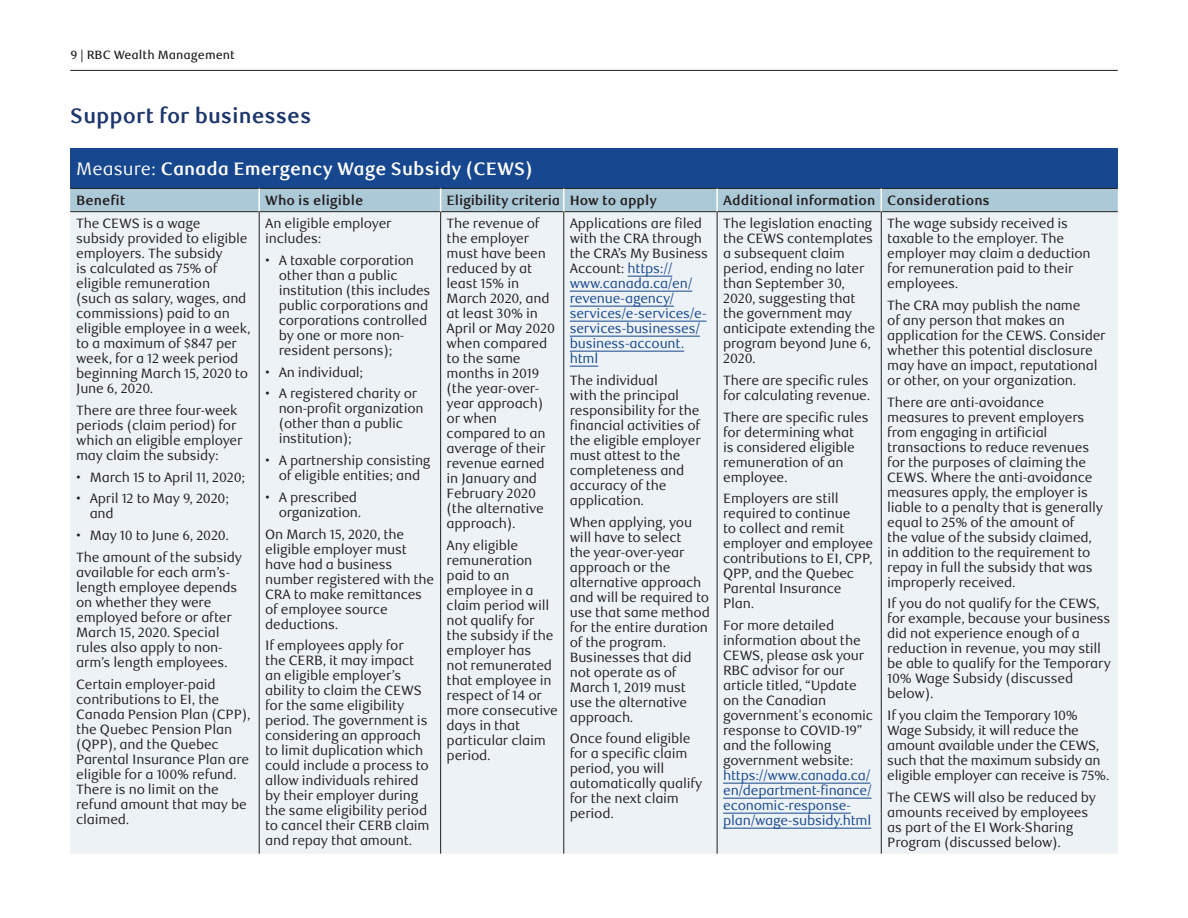
<style>
.page{position:relative;width:1188px;height:918px;background:#fff}
.page>*{position:absolute;margin:0;border:0;box-sizing:border-box;transform-origin:0 0}
.t1{font:700 21px "RBC Text";color:#1c366c}
.t2{font:700 18px "RBC Text";color:#fff}
.t3{font:13.5px/15px "RBC Text";letter-spacing:-.015em;color:#231f20}
.t4{font:13.5px/15px "RBC Text";letter-spacing:-.015em;color:#16468d}
.t5{font:700 13.5px "RBC Text";color:#231f20}
.t6{font:500 12px "RBC Text";color:#231f20}
.s1{font-weight:400}
.s2{color:#231f20}
</style>
<div class="page">
<hr style="left:70px;top:70px;width:1048px;height:1px;background:#231f20">
<div style="left:70px;top:148px;width:1048px;height:40px;background:#17478e"></div>
<div style="left:70px;top:212px;width:1048px;height:642px;background:#ecf2f5"></div>
<hr style="left:259px;top:212px;width:1px;height:642px;background:#231f20">
<hr style="left:440px;top:212px;width:1px;height:642px;background:#231f20">
<hr style="left:564px;top:212px;width:1px;height:642px;background:#231f20">
<hr style="left:717px;top:212px;width:1px;height:642px;background:#231f20">
<hr style="left:881px;top:212px;width:1px;height:642px;background:#231f20">
<svg style="left:70px;top:188px;width:1048px;height:24px;background:#a2bcc9"></svg>
<hr style="left:628px;top:276px;width:44px;height:1px;background:#16468d">
<hr style="left:570px;top:291px;width:122px;height:1px;background:#16468d">
<hr style="left:570px;top:306px;width:104px;height:1px;background:#16468d">
<hr style="left:570px;top:321px;width:136px;height:1px;background:#16468d">
<hr style="left:570px;top:336px;width:130px;height:1px;background:#16468d">
<hr style="left:570px;top:351px;width:114px;height:1px;background:#16468d">
<svg style="left:570px;top:366px;width:28px;height:1px"></svg>
<hr style="left:723px;top:783px;width:147px;height:1px;background:#16468d">
<hr style="left:723px;top:798px;width:149px;height:1px;background:#16468d">
<hr style="left:723px;top:813px;width:128px;height:1px;background:#16468d">
<hr style="left:723px;top:828px;width:148px;height:1px;background:#16468d">
<p class="t6" style="left:71px;top:48px;width:166px">9 | RBC Wealth Management</p>
<h1 class="t1" style="left:70px;top:103px;width:243px">Support for businesses</h1>
<h2 class="t2" style="left:76px;top:158px;width:458px"><span class="s1">Measure:</span> Canada Emergency Wage Subsidy (CEWS)</h2>
<p class="t5" style="left:76px;top:192px;width:51px">Benefit</p>
<p class="t5" style="left:265px;top:192px;width:100px">Who is eligible</p>
<p class="t5" style="left:447px;top:192px;width:212px">Eligibility criteria How to apply</p>
<p class="t5" style="left:723px;top:192px;width:268px">Additional information Considerations</p>
<p class="t3" style="left:76px;top:216px;width:176px">The CEWS is a wage subsidy provided to eligible employers. The subsidy<br>is calculated as 75% of eligible remuneration<br>(such as salary, wages, and commissions) paid to an eligible employee in a week, to a maximum of $847 per week, for a 12 week period beginning March 15, 2020 to<br>June 6, 2020.</p>
<p class="t3" style="left:76px;top:403px;width:168px">There are three four-week periods (claim period) for which an eligible employer may claim the subsidy:</p>
<p class="t3" style="left:76px;top:470px;width:171px">• March 15 to April 11, 2020;</p>
<p class="t3" style="left:90px;top:492px;width:141px;text-indent:-14px">• April 12 to May 9, 2020; and</p>
<p class="t3" style="left:76px;top:525px;width:167px;line-height:21.8px">• May 10 to June 6, 2020.<br>The amount of the subsidy</p>
<p class="t3" style="left:76px;top:565px;width:163px">available for each arm’s&shy;length employee depends on whether they were employed before or after<br>March 15, 2020. Special rules also apply to non&shy;arm’s length employees.</p>
<p class="t3" style="left:76px;top:677px;width:176px">Certain employer-paid contributions to EI, the<br>Canada Pension Plan (CPP), the Quebec Pension Plan (QPP), and the Quebec<br>Parental Insurance Plan are eligible for a 100% refund.<br>There is no limit on the refund amount that may be claimed.</p>
<p class="t3" style="left:447px;top:216px;width:110px">The revenue of the employer must have been reduced by at least 15% in<br>March 2020, and at least 30% in<br>April or May 2020 when compared to the same months in 2019 (the year-over&shy;year approach) or when compared to an average of their revenue earned in January and<br>February 2020 (the alternative approach).</p>
<p class="t3" style="left:447px;top:538px;width:113px">Any eligible remuneration paid to an employee in a claim period will not qualify for the subsidy if the employer has<br>not remunerated that employee in respect of 14 or more consecutive days in that particular claim period.</p>
<p class="t4" style="left:570px;top:216px;width:140px"><span class="s2">Applications are filed with the CRA through the CRA’s My Business<br>Account:</span> https:// www.canada.ca/en/ revenue-agency/ services/e-services/e&shy;services-businesses/ business-account. html</p>
<p class="t3" style="left:570px;top:373px;width:133px">The individual<br>with the principal responsibility for the financial activities of the eligible employer must attest to the completeness and accuracy of the application.</p>
<p class="t3" style="left:570px;top:515px;width:142px">When applying, you will have to select<br>the year-over-year approach or the alternative approach and will be required to use that same method for the entire duration of the program.<br>Businesses that did not operate as of<br>March 1, 2019 must use the alternative approach.</p>
<p class="t3" style="left:570px;top:732px;width:134px">Once found eligible for a specific claim period, you will automatically qualify for the next claim period.</p>
<p class="t3" style="left:887px;top:216px;width:205px">The wage subsidy received is taxable to the employer. The employer may claim a deduction for remuneration paid to their employees.</p>
<p class="t3" style="left:887px;top:298px;width:220px">The CRA may publish the name<br>of any person that makes an application for the CEWS. Consider whether this potential disclosure may have an impact, reputational or other, on your organization.</p>
<p class="t3" style="left:887px;top:395px;width:217px">There are anti-avoidance measures to prevent employers from engaging in artificial transactions to reduce revenues for the purposes of claiming the<br>CEWS. Where the anti-avoidance measures apply, the employer is liable to a penalty that is generally equal to 25% of the amount of<br>the value of the subsidy claimed, in addition to the requirement to repay in full the subsidy that was improperly received.</p>
<p class="t3" style="left:887px;top:596px;width:225px">If you do not qualify for the CEWS, for example, because your business did not experience enough of a reduction in revenue, you may still be able to qualify for the Temporary<br>10% Wage Subsidy (discussed below).</p>
<p class="t3" style="left:887px;top:708px;width:224px">If you claim the Temporary 10%<br>Wage Subsidy, it will reduce the amount available under the CEWS, such that the maximum subsidy an eligible employer can receive is 75%.</p>
<p class="t3" style="left:887px;top:790px;width:210px">The CEWS will also be reduced by amounts received by employees as part of the EI Work-Sharing<br>Program (discussed below).</p>
<p class="t3" style="left:265px;top:216px;width:128px">An eligible employer includes:</p>
<p class="t3" style="left:279px;top:253px;width:153px;text-indent:-14px">• A taxable corporation other than a public institution (this includes public corporations and corporations controlled by one or more non&shy;resident persons);</p>
<p class="t3" style="left:265px;top:365px;width:100px">• An individual;</p>
<p class="t3" style="left:279px;top:386px;width:146px;text-indent:-14px">• A registered charity or non-profit organization (other than a public institution);</p>
<p class="t3" style="left:265px;top:453px;width:167px;text-align:center">• A partnership consisting of eligible entities; and</p>
<p class="t3" style="left:279px;top:490px;width:84px;text-indent:-14px">• A prescribed organization.</p>
<p class="t3" style="left:265px;top:527px;width:171px">On March 15, 2020, the eligible employer must have had a business number registered with the<br>CRA to make remittances of employee source deductions.</p>
<p class="t3" style="left:265px;top:638px;width:166px">If employees apply for<br>the CERB, it may impact an eligible employer’s ability to claim the CEWS for the same eligibility period. The government is considering an approach to limit duplication which could include a process to allow individuals rehired by their employer during the same eligibility period to cancel their CERB claim and repay that amount.</p>
<p class="t3" style="left:723px;top:216px;width:154px">The legislation enacting the CEWS contemplates a subsequent claim period, ending no later than September 30,<br>2020, suggesting that the government may anticipate extending the program beyond June 6,<br>2020.</p>
<p class="t3" style="left:723px;top:373px;width:149px">There are specific rules for calculating revenue.</p>
<p class="t3" style="left:723px;top:410px;width:147px">There are specific rules for determining what<br>is considered eligible remuneration of an employee.</p>
<p class="t3" style="left:723px;top:492px;width:152px">Employers are still required to continue<br>to collect and remit employer and employee contributions to EI, CPP,<br>QPP, and the Quebec<br>Parental Insurance<br>Plan.</p>
<p class="t3" style="left:723px;top:618px;width:152px">For more detailed information about the<br>CEWS, please ask your<br>RBC advisor for our article titled, “Update on the Canadian government's economic response to COVID-19” and the following government website:</p>
<p class="t4" style="left:723px;top:768px;width:150px">https://www.canada.ca/ en/department-finance/ economic-response&shy;plan/wage-subsidy.html</p>
</div>
